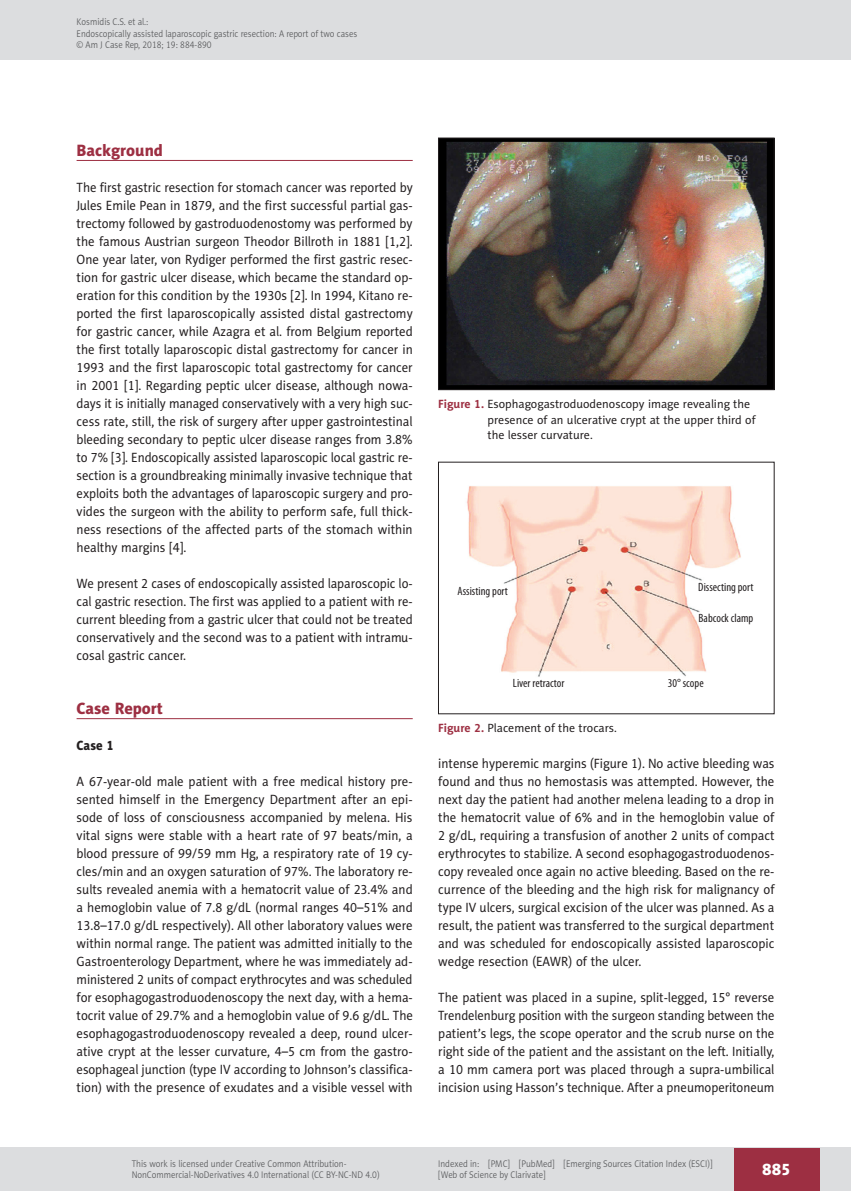
<style>
.page{position:relative;width:851px;height:1191px;background:#fff}
.page>*{position:absolute;margin:0;border:0;box-sizing:border-box;transform-origin:0 0}
.AJCR_Headline_1{font:16.5px "Naomi Sans EFN Heavy";color:#9d2f42}
.t1{font:16.5px "Naomi Sans EFN Heavy";color:#fff}
.AJCR_Body{font:13.5px/18px "Naomi Sans EFN";color:#231f20;text-align:justify;scale:.95 1}
.AJCR_Body-2{font:13.5px/18px "Naomi Sans EFN";color:#231f20;text-align:justify;scale:.94 1}
.AJCR_Headline_2{font:13.5px "Naomi Sans EFN Heavy";color:#231f20;scale:.95 1}
.AJCR_Rycina_tytul{font:12px/15.8px "Naomi Sans EFN";color:#231f20}
.t2{font:condensed 12px "Myriad Pro";color:#231f20}
.AJCR_pagina_zywa{font:9.75px/11.2px "Naomi Sans EFN Light";color:#57585a;scale:.9 1}
.AJCR_pagina_sygnatur{font:9.75px "Naomi Sans EFN Light";color:#57585a;scale:.9 1}
.s1{font-weight:700;color:#9d2f42}
.s2{font-stretch:normal}
</style>
<div class="page">
<hr style="left:77px;top:160px;width:335px;height:1px;background:#9d2f42">
<hr style="left:77px;top:718px;width:335px;height:1px;background:#9d2f42">
<img style="left:440px;top:140px;width:332px;height:248px">
<div style="left:438px;top:138px;width:336px;height:252px;border:1px solid #231f20"></div>
<img style="left:466px;top:486px;width:275px;height:191px">
<div style="left:0;top:1148px;width:850px;height:43px;background:#dcdddf"></div>
<div style="left:733px;top:1147px;width:86px;height:43px;background:#9d2f42"></div>
<div style="left:0;top:0;width:850px;height:60px;background:#dcdddf"></div>
<p class="AJCR_pagina_zywa" style="left:77px;top:16px;width:313px">Kosmidis C.S. et al.:<br>Endoscopically assisted laparoscopic gastric resection: A report of two cases</p>
<p class="AJCR_pagina_sygnatur" style="left:77px;top:39px;width:152px">© Am J Case Rep, 2018; 19: 884-890</p>
<p class="AJCR_Headline_1" style="left:77px;top:140px;width:88px">Background</p>
<p class="AJCR_Body" style="left:77px;top:178px;width:355px">The first gastric resection for stomach cancer was reported by Jules Emile Pean in 1879, and the first successful partial gas&shy;trectomy followed by gastroduodenostomy was performed by the famous Austrian surgeon Theodor Billroth in 1881 [1,2].<br>One year later, von Rydiger performed the first gastric resec&shy;tion for gastric ulcer disease, which became the standard op&shy;eration for this condition by the 1930s [2]. In 1994, Kitano re&shy;ported the first laparoscopically assisted distal gastrectomy for gastric cancer, while Azagra et al. from Belgium reported the first totally laparoscopic distal gastrectomy for cancer in 1993 and the first laparoscopic total gastrectomy for cancer in 2001 [1]. Regarding peptic ulcer disease, although nowa&shy;days it is initially managed conservatively with a very high suc&shy;cess rate, still, the risk of surgery after upper gastrointestinal bleeding secondary to peptic ulcer disease ranges from 3.8% to 7% [3]. Endoscopically assisted laparoscopic local gastric re&shy;section is a groundbreaking minimally invasive technique that exploits both the advantages of laparoscopic surgery and pro&shy;vides the surgeon with the ability to perform safe, full thick&shy;ness resections of the affected parts of the stomach within healthy margins [4].</p>
<p class="AJCR_Body-2" style="left:77px;top:574px;width:359px">We present 2 cases of endoscopically assisted laparoscopic lo&shy;cal gastric resection. The first was applied to a patient with re&shy;current bleeding from a gastric ulcer that could not be treated conservatively and the second was to a patient with intramu&shy;cosal gastric cancer.</p>
<p class="AJCR_Headline_1" style="left:77px;top:698px;width:88px">Case Report</p>
<p class="AJCR_Headline_2" style="left:77px;top:737px;width:41px">Case 1</p>
<p class="AJCR_Body" style="left:77px;top:772px;width:355px">A 67-year-old male patient with a free medical history pre&shy;sented himself in the Emergency Department after an epi&shy;sode of loss of consciousness accompanied by melena. His vital signs were stable with a heart rate of 97 beats/min, a blood pressure of 99/59 mm Hg, a respiratory rate of 19 cy&shy;cles/min and an oxygen saturation of 97%. The laboratory re&shy;sults revealed anemia with a hematocrit value of 23.4% and a hemoglobin value of 7.8 g/dL (normal ranges 40–51% and 13.8–17.0 g/dL respectively). All other laboratory values were within normal range. The patient was admitted initially to the Gastroenterology Department, where he was immediately ad&shy;ministered 2 units of compact erythrocytes and was scheduled for esophagogastroduodenoscopy the next day, with a hema&shy;tocrit value of 29.7% and a hemoglobin value of 9.6 g/dL. The esophagogastroduodenoscopy revealed a deep, round ulcer&shy;ative crypt at the lesser curvature, 4–5 cm from the gastro&shy;esophageal junction (type IV according to Johnson’s classifica&shy;tion) with the presence of exudates and a visible vessel with</p>
<p class="AJCR_Rycina_tytul" style="left:487px;top:396px;width:269px;text-indent:-49px"><span class="s1">Figure 1.</span> Esophagogastroduodenoscopy image revealing the presence of an ulcerative crypt at the upper third of the lesser curvature.</p>
<p class="t2" style="left:457px;top:584px;width:52px">Assisting port</p>
<p class="t2" style="left:698px;top:580px;width:57px">Dissecting port</p>
<p class="t2" style="left:698px;top:611px;width:56px">Babcock clamp</p>
<p class="t2" style="left:513px;top:677px;width:53px">Liver retractor</p>
<p class="t2" style="left:667px;top:677px;width:37px">30<span class="s2">°</span> scope</p>
<p class="AJCR_Rycina_tytul" style="left:438px;top:720px;width:180px"><span class="s1">Figure 2.</span> Placement of the trocars.</p>
<p class="AJCR_Body" style="left:438px;top:754px;width:355px">intense hyperemic margins (Figure 1). No active bleeding was found and thus no hemostasis was attempted. However, the next day the patient had another melena leading to a drop in the hematocrit value of 6% and in the hemoglobin value of 2 g/dL, requiring a transfusion of another 2 units of compact erythrocytes to stabilize. A second esophagogastroduodenos&shy;copy revealed once again no active bleeding. Based on the re&shy;currence of the bleeding and the high risk for malignancy of type IV ulcers, surgical excision of the ulcer was planned. As a result, the patient was transferred to the surgical department and was scheduled for endoscopically assisted laparoscopic wedge resection (EAWR) of the ulcer.</p>
<p class="AJCR_Body" style="left:438px;top:988px;width:355px">The patient was placed in a supine, split-legged, 15° reverse Trendelenburg position with the surgeon standing between the patient’s legs, the scope operator and the scrub nurse on the right side of the patient and the assistant on the left. Initially, a 10 mm camera port was placed through a supra-umbilical incision using Hasson’s technique. After a pneumoperitoneum</p>
<p class="AJCR_pagina_zywa" style="left:132px;top:1158px;width:277px">This work is licensed under Creative Common Attribution-<br>NonCommercial-NoDerivatives 4.0 International (CC BY-NC-ND 4.0)</p>
<p class="AJCR_pagina_zywa" style="left:438px;top:1158px;width:306px">Indexed in: [PMC] [PubMed] [Emerging Sources Citation Index (ESCI)] [Web of Science by Clarivate]</p>
<p class="t1" style="left:762px;top:1159px;width:30px">885</p>
</div>
